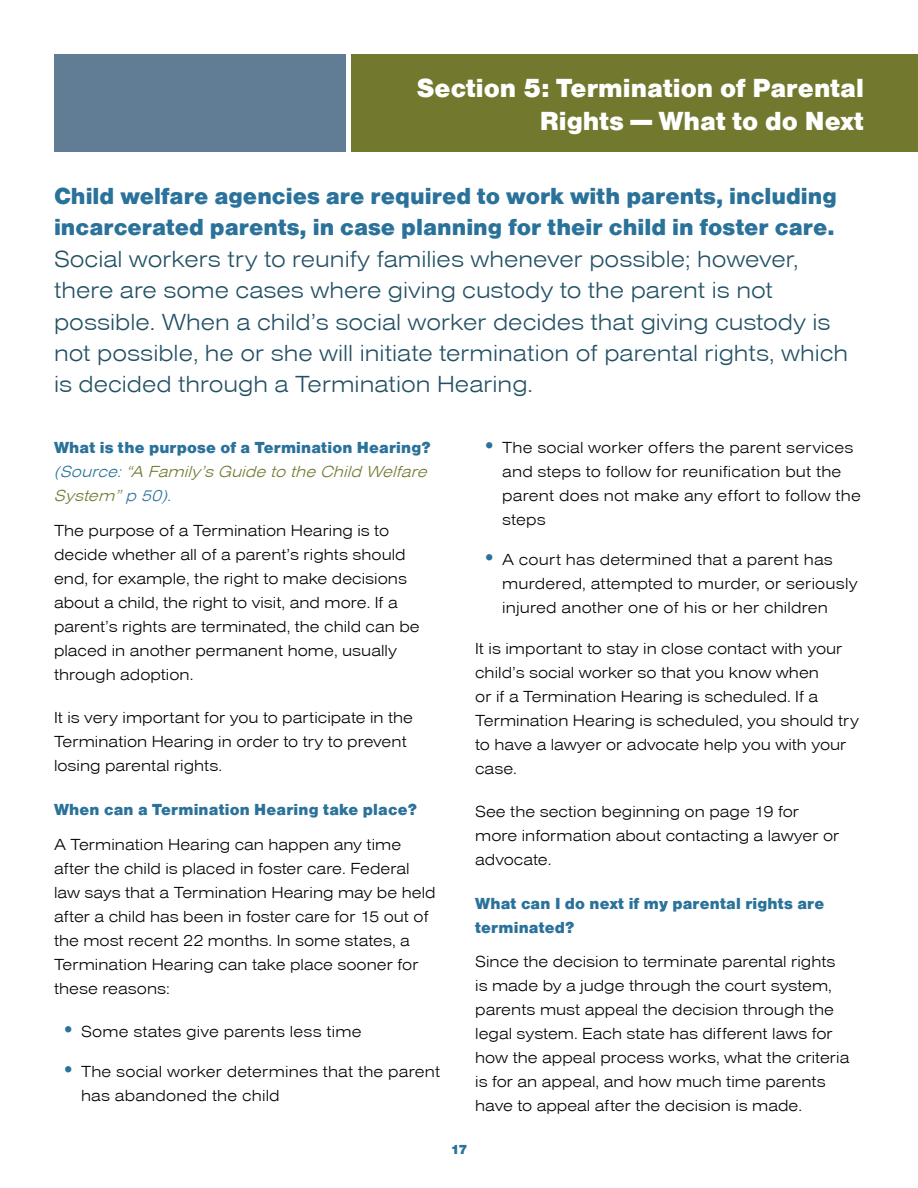
<style>
.page{position:relative;width:918px;height:1188px;background:#fff}
.page>*{position:absolute;margin:0;border:0;box-sizing:border-box;transform-origin:0 0}
.t1{font:27px/33px "Nimbus Sans Becker D Bla";color:#fff;text-align:right}
.t2{font:24px/31.5px "Nimbus Sans Becker T Lig Ext";color:#225063}
.t3{font:24px/31.5px "Nimbus Sans Becker D Bla";color:#2a729a}
.t4{font:16.5px/24px "Nimbus Sans Becker T Lig Ext";color:#000}
.t5{font:16.5px/24px "Nimbus Sans Becker D Bla";letter-spacing:.01em;color:#2a729a}
.t6{font:italic 16.5px/24px "Nimbus Sans Becker T Lig Ext";letter-spacing:-.31em;color:#73782f}
.t7{font:13.5px "Nimbus Sans Becker D Bla";color:#2a729a}
.s1{color:#2a729a}
.s2{font-family:"Nimbus Sans Becker D Bla";font-size:22.5px;color:#2a729a}
</style>
<div class="page">
<div style="left:351px;top:54px;width:567px;height:97px;background:#73782f"></div>
<div style="left:54px;top:54px;width:292px;height:97px;background:#617c95"></div>
<h1 class="t1" style="left:417px;top:71px;width:449px">Section 5: Termination of Parental<br>Rights — What to do Next</h1>
<h2 class="t3" style="left:54px;top:180px;width:784px">Child welfare agencies are required to work with parents, including incarcerated parents, in case planning for their child in foster care.</h2>
<p class="t2" style="left:54px;top:243px;width:796px">Social workers try to reunify families whenever possible; however, there are some cases where giving custody to the parent is not possible. When a child’s social worker decides that giving custody is not possible, he or she will initiate termination of parental rights, which is decided through a Termination Hearing.</p>
<p class="t5" style="left:54px;top:436px;width:378px">What is the purpose of a Termination Hearing?</p>
<p class="t6" style="left:54px;top:460px;width:379px"><span class="s1">(Source:</span>“A Family’s Guide to the Child Welfare<br>System”<span class="s1">p 50).</span></p>
<p class="t4" style="left:54px;top:519px;width:367px">The purpose of a Termination Hearing is to decide whether all of a parent’s rights should end, for example, the right to make decisions about a child, the right to visit, and more. If a parent’s rights are terminated, the child can be placed in another permanent home, usually through adoption.</p>
<p class="t4" style="left:54px;top:706px;width:361px">It is very important for you to participate in the<br>Termination Hearing in order to try to prevent losing parental rights.</p>
<p class="t5" style="left:54px;top:797px;width:364px">When can a Termination Hearing take place?</p>
<p class="t4" style="left:54px;top:832px;width:383px">A Termination Hearing can happen any time after the child is placed in foster care. Federal law says that a Termination Hearing may be held after a child has been in foster care for 15 out of the most recent 22 months. In some states, a Termination Hearing can take place sooner for these reasons:</p>
<p class="t4" style="left:61px;top:1020px;width:302px"><span class="s2">•</span> Some states give parents less time</p>
<p class="t4" style="left:81px;top:1060px;width:361px;text-indent:-20px"><span class="s2">•</span> The social worker determines that the parent has abandoned the child</p>
<p class="t4" style="left:502px;top:436px;width:360px;text-indent:-20px"><span class="s2">•</span> The social worker offers the parent services and steps to follow for reunification but the parent does not make any effort to follow the steps</p>
<p class="t4" style="left:502px;top:548px;width:357px;text-indent:-20px"><span class="s2">•</span> A court has determined that a parent has murdered, attempted to murder, or seriously injured another one of his or her children</p>
<p class="t4" style="left:475px;top:636px;width:385px">It is important to stay in close contact with your child’s social worker so that you know when<br>or if a Termination Hearing is scheduled. If a Termination Hearing is scheduled, you should try to have a lawyer or advocate help you with your case.</p>
<p class="t4" style="left:475px;top:800px;width:366px">See the section beginning on page 19 for more information about contacting a lawyer or advocate.</p>
<p class="t5" style="left:475px;top:891px;width:351px">What can I do next if my parental rights are terminated?</p>
<p class="t4" style="left:475px;top:950px;width:376px">Since the decision to terminate parental rights is made by a judge through the court system, parents must appeal the decision through the legal system. Each state has different laws for how the appeal process works, what the criteria is for an appeal, and how much time parents have to appeal after the decision is made.</p>
<p class="t7" style="left:450px;top:1142px;width:19px">17</p>
</div>
